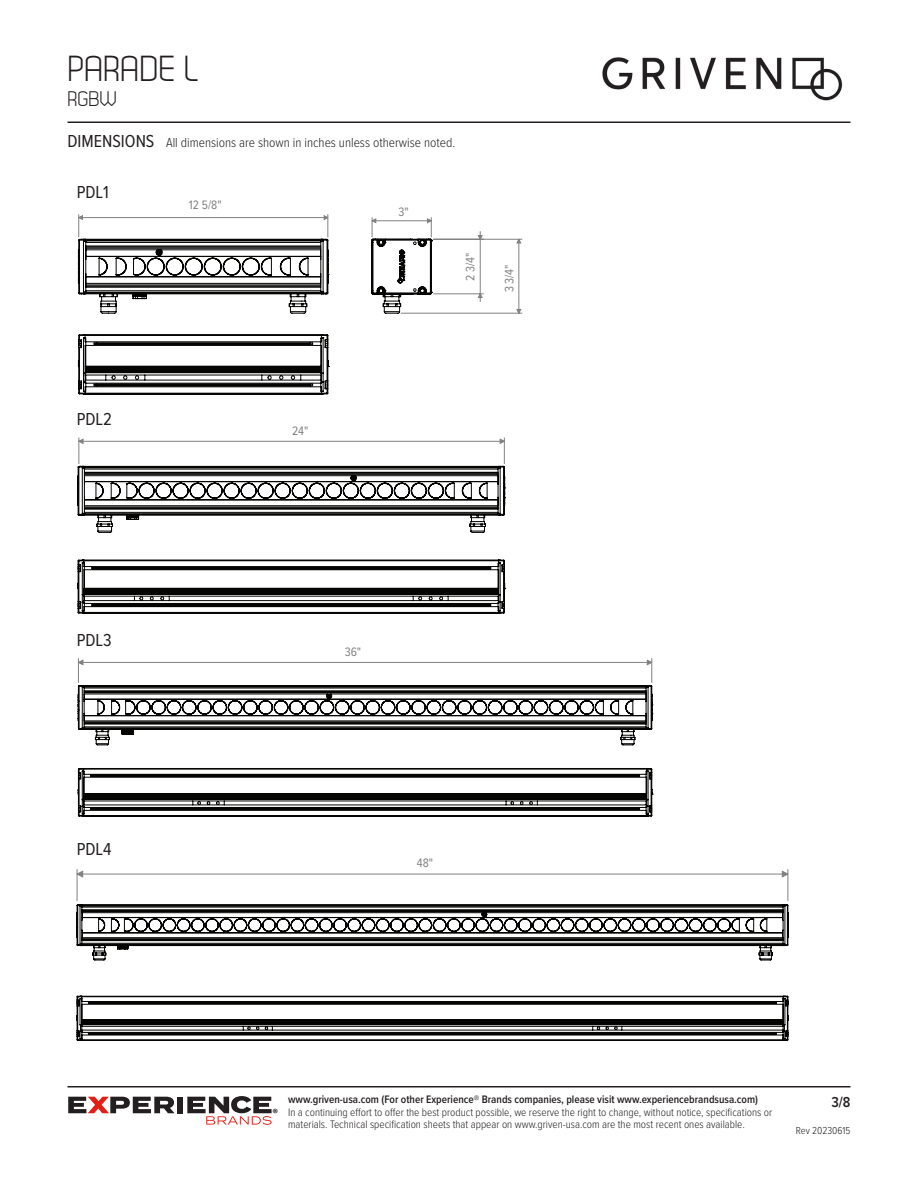
<style>
.page{position:relative;width:918px;height:1188px;background:#fff}
.page>*{position:absolute;margin:0;border:0;box-sizing:border-box;transform-origin:0 0}
.t1{font:36px "Dekar";color:#231f20}
.t2{font:21px "Dekar";color:#231f20}
.t3{font:18px "Proxima Nova Cond";color:#231f20}
.t4{font:600 15px "Proxima Nova Cond";color:#231f20}
.t5{font:300 13.5px "Proxima Nova Cond";color:#231f20}
.t6{font:13.5px "Myriad Pro";color:#000}
.t7{font:12.6px "Proxima Nova Cond";color:#808180}
.t8{font:300 11.25px/12.8px "Proxima Nova Cond";color:#231f20}
.t9{font:600 11.25px "Proxima Nova Cond";color:#231f20}
.t10{font:300 10.5px "Proxima Nova Cond";color:#231f20}
.s1{font-weight:400;font-size:18px}
</style>
<div class="page">
<img style="left:582px;top:57px;width:268px;height:65px">
<hr style="left:68px;top:1086px;width:782px;height:2px;background:#231f20">
<hr style="left:68px;top:122px;width:782px;height:1px;background:#231f20">
<div style="left:178px;top:1097px;width:5px;height:16px;background:#231f20"></div>
<svg style="left:187px;top:1096px;width:85px;height:29px"></svg>
<svg style="left:68px;top:1097px;width:107px;height:16px"></svg>
<svg style="left:78px;top:217px;width:403px;height:96px"></svg>
<hr style="left:434px;top:294px;width:49px;height:1px;background:#808180">
<hr style="left:434px;top:239px;width:88px;height:1px;background:#808180">
<hr style="left:401px;top:313px;width:121px;height:1px;background:#808180">
<svg style="left:372px;top:218px;width:60px;height:19px"></svg>
<svg style="left:78px;top:215px;width:251px;height:22px"></svg>
<svg style="left:478px;top:232px;width:43px;height:81px"></svg>
<svg style="left:78px;top:239px;width:354px;height:155px"></svg>
<svg style="left:78px;top:438px;width:427px;height:26px"></svg>
<svg style="left:78px;top:466px;width:427px;height:147px"></svg>
<svg style="left:78px;top:659px;width:575px;height:23px"></svg>
<svg style="left:78px;top:685px;width:574px;height:131px"></svg>
<hr style="left:77px;top:869px;width:1px;height:32px;background:#808180">
<hr style="left:788px;top:869px;width:1px;height:32px;background:#808180">
<svg style="left:77px;top:871px;width:711px;height:6px"></svg>
<svg style="left:77px;top:905px;width:711px;height:136px"></svg>
<h1 class="t1" style="left:68px;top:51px;width:133px">PARADE L</h1>
<h2 class="t2" style="left:68px;top:89px;width:51px">RGBW</h2>
<h1 class="t5" style="left:68px;top:133px;width:389px"><span class="s1">DIMENSIONS</span> All dimensions are shown in inches unless otherwise noted.</h1>
<h1 class="t3" style="left:77px;top:179px;width:34px">PDL1</h1>
<p class="t7" style="left:189px;top:195px;width:34px">12 5/8"</p>
<p class="t7" style="left:399px;top:203px;width:12px">3"</p>
<p class="t7" style="left:461px;top:281px;width:30px;rotate:-90deg">2 3/4"</p>
<p class="t7" style="left:500px;top:292px;width:30px;rotate:-90deg">3 3/4"</p>
<h1 class="t3" style="left:77px;top:405px;width:37px">PDL2</h1>
<p class="t7" style="left:292px;top:421px;width:18px">24"</p>
<h1 class="t3" style="left:77px;top:626px;width:37px">PDL3</h1>
<h1 class="t3" style="left:77px;top:836px;width:36px">PDL4</h1>
<p class="t7" style="left:345px;top:643px;width:18px">36"</p>
<p class="t7" style="left:417px;top:853px;width:18px">48"</p>
<p class="t6" style="left:272px;top:1105px;width:7px">®</p>
<p class="t9" style="left:288px;top:1091px;width:472px">www.griven-usa.com (For other Experience® Brands companies, please visit www.experiencebrandsusa.com)</p>
<p class="t8" style="left:288px;top:1105px;width:486px">In a continuing effort to offer the best product possible, we reserve the right to change, without notice, specifications or materials. Technical specification sheets that appear on www.griven-usa.com are the most recent ones available.</p>
<h3 class="t4" style="left:831px;top:1091px;width:21px">3/8</h3>
<p class="t10" style="left:796px;top:1123px;width:56px">Rev 20230615</p>
</div>
